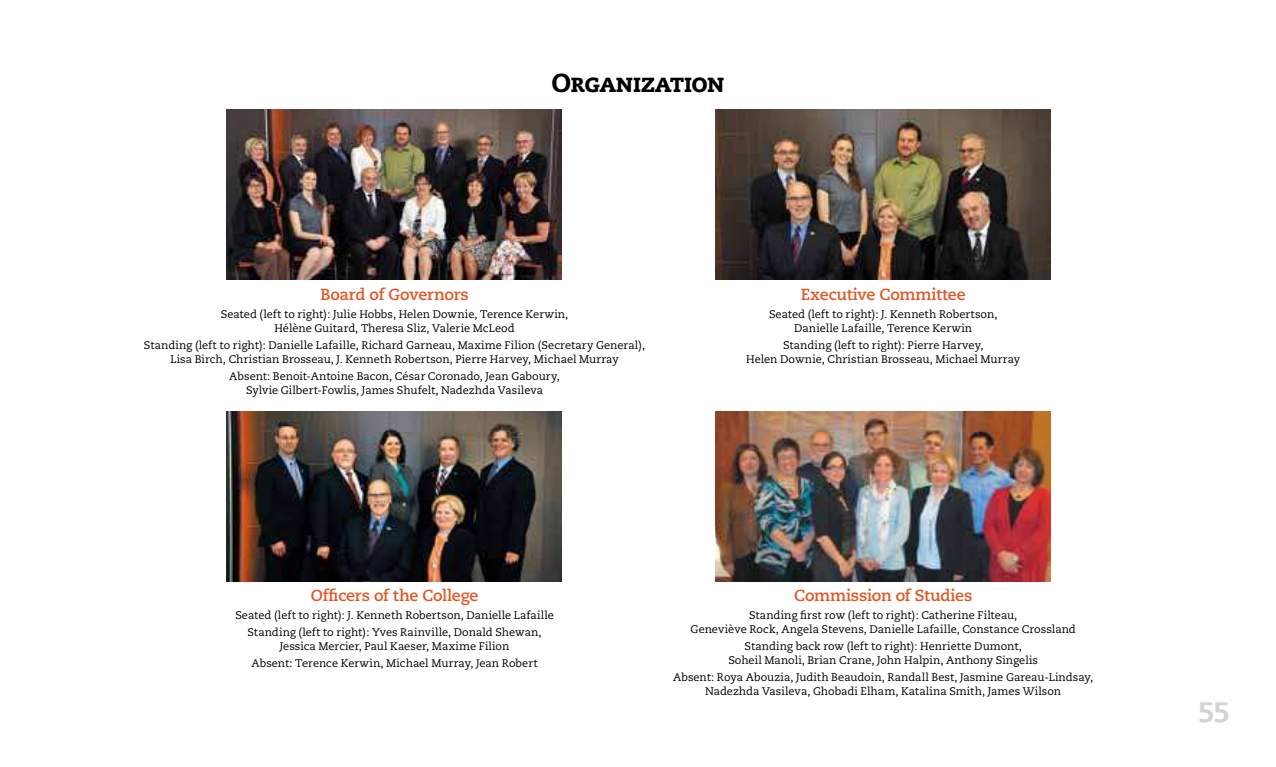
<style>
.page{position:relative;width:1276px;height:767px;background:#fff}
.page>*{position:absolute;margin:0;border:0;box-sizing:border-box;transform-origin:0 0}
.t1{font:800 28px "Caecilia";color:#d1d3d4}
.t2{font:26px "Caecilia Heavy SC";letter-spacing:-.025em;color:#000}
.t3{font:700 16px "Caecilia";letter-spacing:-.01em;color:#e15728}
.t4{font:11px/14px "Caecilia";color:#000;text-align:center}
</style>
<div class="page">
<img style="left:227px;top:110px;width:334px;height:169px">
<img style="left:716px;top:110px;width:335px;height:169px">
<img style="left:227px;top:411px;width:334px;height:169px">
<img style="left:716px;top:411px;width:335px;height:169px">
<h2 class="t2" style="left:551px;top:72px;width:175px">Organization</h2>
<h3 class="t3" style="left:320px;top:286px;width:150px">Board of Governors</h3>
<p class="t4" style="left:221px;top:307px;width:349px">Seated (left to right): Julie Hobbs, Helen Downie, Terence Kerwin,<br>Hélène Guitard, Theresa Sliz, Valerie McLeod</p>
<p class="t4" style="left:144px;top:338px;width:503px">Standing (left to right): Danielle Lafaille, Richard Garneau, Maxime Filion (Secretary General),<br>Lisa Birch, Christian Brosseau, J. Kenneth Robertson, Pierre Harvey, Michael Murray</p>
<p class="t4" style="left:229px;top:369px;width:332px">Absent: Benoit-Antoine Bacon, César Coronado, Jean Gaboury,<br>Sylvie Gilbert-Fowlis, James Shufelt, Nadezhda Vasileva</p>
<h3 class="t3" style="left:801px;top:286px;width:166px">Executive Committee</h3>
<p class="t4" style="left:769px;top:307px;width:230px">Seated (left to right): J. Kenneth Robertson,<br>Danielle Lafaille, Terence Kerwin</p>
<p class="t4" style="left:746px;top:338px;width:276px">Standing (left to right): Pierre Harvey,<br>Helen Downie, Christian Brosseau, Michael Murray</p>
<h3 class="t3" style="left:311px;top:587px;width:169px">Oficers of the College</h3>
<p class="t4" style="left:235px;top:607px;width:320px;line-height:16.8px">Seated (left to right): J. Kenneth Robertson, Danielle Lafaille<br>Standing (left to right): Yves Rainville, Donald Shewan,</p>
<p class="t4" style="left:252px;top:638px;width:288px;line-height:16.8px">Jessica Mercier, Paul Kaeser, Maxime Filion<br>Absent: Terence Kerwin, Michael Murray, Jean Robert</p>
<h3 class="t3" style="left:794px;top:587px;width:180px">Commission of Studies</h3>
<p class="t4" style="left:690px;top:608px;width:387px">Standing irst row (left to right): Catherine Filteau,<br>Geneviève Rock, Angela Stevens, Danielle Lafaille, Constance Crossland</p>
<p class="t4" style="left:728px;top:639px;width:311px">Standing back row (left to right): Henriette Dumont,<br>Soheil Manoli, Brian Crane, John Halpin, Anthony Singelis</p>
<p class="t4" style="left:673px;top:670px;width:422px">Absent: Roya Abouzia, Judith Beaudoin, Randall Best, Jasmine Gareau-Lindsay,<br>Nadezhda Vasileva, Ghobadi Elham, Katalina Smith, James Wilson</p>
<h1 class="t1" style="left:1198px;top:699px;width:33px">55</h1>
</div>
